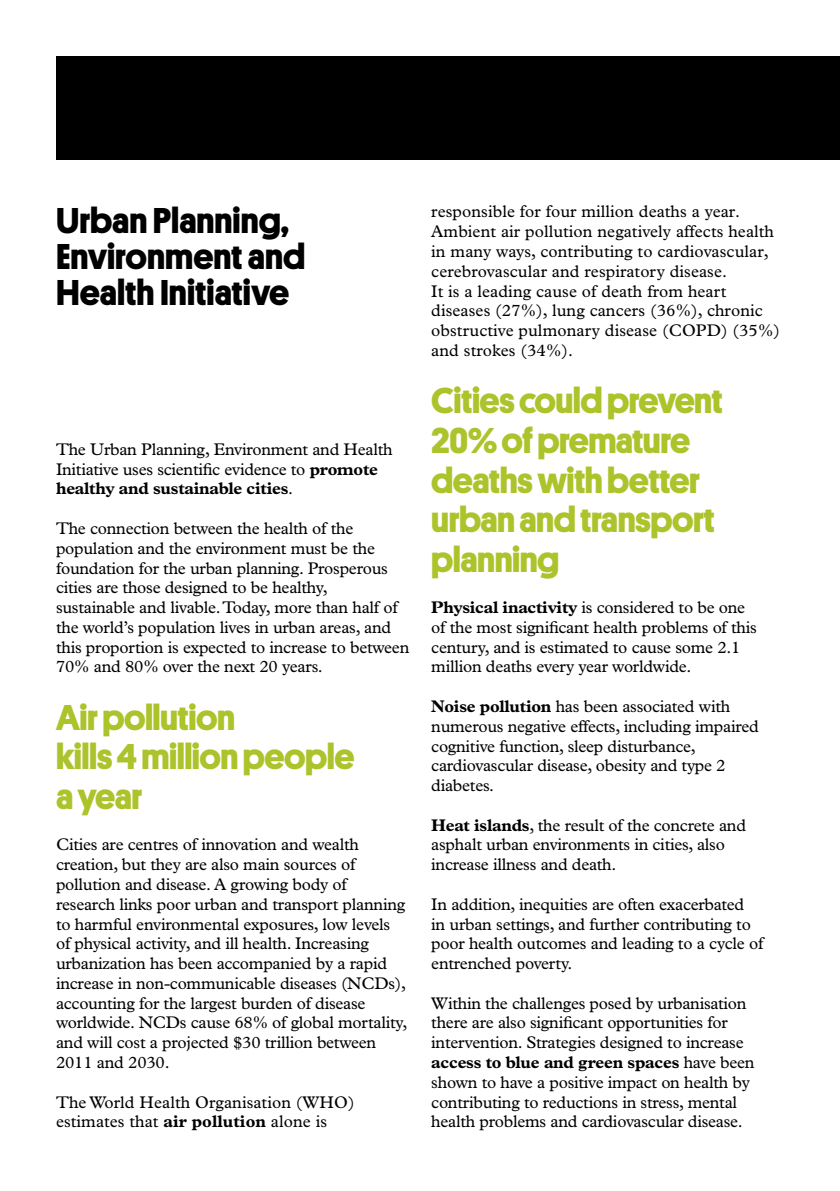
<style>
.page{position:relative;width:840px;height:1191px;background:#fff}
.page>*{position:absolute;margin:0;border:0;box-sizing:border-box;transform-origin:0 0}
.t1{font:700 36.2px/39.6px "Platform";letter-spacing:-.015em;color:#adc32b}
.t2{font:700 36.2px/36.2px "Platform";color:#000}
.t3{font:17px/19.8px "Plantin";letter-spacing:-.015em;color:#000}
.t4{font:17px/19.8px "Plantin";letter-spacing:.005em;color:#000}
.s1{font-weight:700}
</style>
<div class="page">
<div style="left:57px;top:56px;width:782px;height:104px;background:#000"></div>
<p class="t2" style="left:56px;top:200px;width:251px">Urban Planning,<br>Environment and</p>
<p class="t2" style="left:56px;top:272px;width:235px">Health Initiative</p>
<p class="t3" style="left:56px;top:439px;width:338px">The Urban Planning, Environment and Health<br>Initiative uses scientific evidence to <span class="s1">promote healthy and sustainable cities</span>.</p>
<p class="t3" style="left:56px;top:518px;width:354px">The connection between the health of the population and the environment must be the foundation for the urban planning. Prosperous cities are those designed to be healthy, sustainable and livable. Today, more than half of the world’s population lives in urban areas, and this proportion is expected to increase to between 70% and 80% over the next 20 years.</p>
<p class="t1" style="left:56px;top:695px;width:180px">Air pollution</p>
<p class="t1" style="left:56px;top:735px;width:300px">kills 4 million people</p>
<p class="t1" style="left:56px;top:774px;width:88px">a year</p>
<p class="t3" style="left:56px;top:834px;width:353px">Cities are centres of innovation and wealth creation, but they are also main sources of pollution and disease. A growing body of research links poor urban and transport planning to harmful environmental exposures, low levels of physical activity, and ill health. Increasing urbanization has been accompanied by a rapid increase in non-communicable diseases (NCDs), accounting for the largest burden of disease worldwide. NCDs cause 68% of global mortality, and will cost a projected $30 trillion between 2011 and 2030.</p>
<p class="t4" style="left:56px;top:1091px;width:300px">The World Health Organisation (WHO) estimates that <span class="s1">air pollution</span> alone is</p>
<p class="t4" style="left:431px;top:202px;width:350px">responsible for four million deaths a year.<br>Ambient air pollution negatively affects health in many ways, contributing to cardiovascular, cerebrovascular and respiratory disease.<br>It is a leading cause of death from heart diseases (27%), lung cancers (36%), chronic obstructive pulmonary disease (COPD) (35%) and strokes (34%).</p>
<h1 class="t1" style="left:431px;top:379px;width:293px">Cities could prevent<br>20% of premature deaths with better urban and transport planning</h1>
<p class="t3" style="left:431px;top:597px;width:327px"><span class="s1">Physical inactivity</span> is considered to be one of the most significant health problems of this century, and is estimated to cause some 2.1 million deaths every year worldwide.</p>
<p class="t3" style="left:431px;top:696px;width:329px"><span class="s1">Noise pollution</span> has been associated with numerous negative effects, including impaired cognitive function, sleep disturbance, cardiovascular disease, obesity and type 2 diabetes.</p>
<p class="t3" style="left:431px;top:815px;width:316px"><span class="s1">Heat islands</span>, the result of the concrete and asphalt urban environments in cities, also increase illness and death.</p>
<p class="t3" style="left:431px;top:894px;width:333px">In addition, inequities are often exacerbated<br>in urban settings, and further contributing to poor health outcomes and leading to a cycle of entrenched poverty.</p>
<p class="t3" style="left:431px;top:992px;width:324px">Within the challenges posed by urbanisation there are also significant opportunities for intervention. Strategies designed to increase <span class="s1">access to blue and green spaces</span> have been shown to have a positive impact on health by contributing to reductions in stress, mental health problems and cardiovascular disease.</p>
</div>
